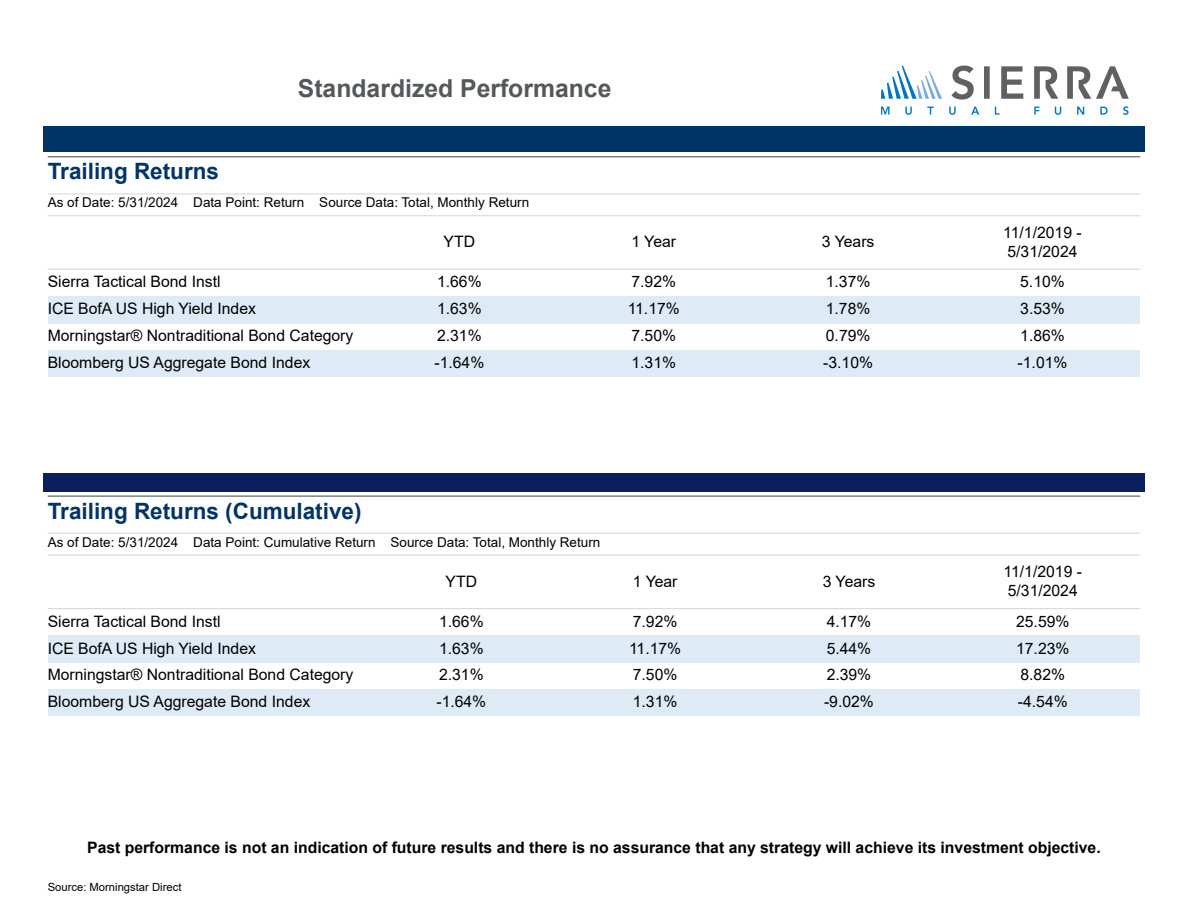
<style>
.page{position:relative;width:1188px;height:918px;background:#fff}
.page>*{position:absolute;margin:0;border:0;box-sizing:border-box;transform-origin:0 0}
.t1{font:700 24.75px "Arial";color:#54585a}
.t2{font:700 22.5px "Arial";color:#036}
.t3{font:15.75px/26.8px "Arial";color:#000}
.t4{font:700 15.75px "Arial";color:#000}
.t5{font:13.5px "Arial";color:#000}
.t6{font:11.25px "Arial";color:#000}
</style>
<div class="page">
<svg style="left:880px;top:65px;width:249px;height:50px"></svg>
<div style="left:43px;top:126px;width:1102px;height:26px;background:#036"></div>
<hr style="left:48px;top:156px;width:1092px;height:1px;background:#54585a">
<hr style="left:48px;top:193px;width:1092px;height:1px;background:#d9d9d9">
<hr style="left:48px;top:215px;width:1092px;height:1px;background:#d9d9d9">
<div style="left:48px;top:296px;width:1092px;height:28px;background:#deebf6"></div>
<div style="left:48px;top:350px;width:1092px;height:27px;background:#deebf6"></div>
<hr style="left:48px;top:269px;width:1092px;height:1px;background:#d9d9d9">
<hr style="left:48px;top:496px;width:1092px;height:1px;background:#54585a">
<hr style="left:48px;top:533px;width:1092px;height:1px;background:#d9d9d9">
<hr style="left:48px;top:555px;width:1092px;height:1px;background:#d9d9d9">
<div style="left:48px;top:636px;width:1092px;height:27px;background:#deebf6"></div>
<div style="left:48px;top:689px;width:1092px;height:27px;background:#deebf6"></div>
<hr style="left:48px;top:608px;width:1092px;height:1px;background:#d9d9d9">
<div style="left:43px;top:473px;width:1102px;height:19px;background:#0a1e60"></div>
<h1 class="t1" style="left:298px;top:71px;width:315px">Standardized Performance</h1>
<h2 class="t2" style="left:48px;top:156px;width:173px">Trailing Returns</h2>
<p class="t5" style="left:48px;top:193px;width:483px">As of Date: 5/31/2024 Data Point: Return Source Data: Total, Monthly Return</p>
<p class="t3" style="left:444px;top:228px;width:33px">YTD</p>
<p class="t3" style="left:631px;top:228px;width:46px">1 Year</p>
<p class="t3" style="left:822px;top:228px;width:54px">3 Years</p>
<p class="t3" style="left:1003px;top:223px;width:80px;line-height:18.9px">11/1/2019 -<br>5/31/2024</p>
<p class="t3" style="left:48px;top:268px;width:307px">Sierra Tactical Bond Instl<br>ICE BofA US High Yield Index Morningstar® Nontraditional Bond Category Bloomberg US Aggregate Bond Index</p>
<p class="t3" style="left:437px;top:268px;width:46px">1.66%</p>
<p class="t3" style="left:631px;top:268px;width:46px">7.92%</p>
<p class="t3" style="left:826px;top:268px;width:46px">1.37%</p>
<p class="t3" style="left:1020px;top:268px;width:46px">5.10%</p>
<p class="t3" style="left:437px;top:295px;width:46px">1.63%</p>
<p class="t3" style="left:628px;top:295px;width:54px">11.17%</p>
<p class="t3" style="left:826px;top:295px;width:46px">1.78%</p>
<p class="t3" style="left:1020px;top:295px;width:46px">3.53%</p>
<p class="t3" style="left:437px;top:322px;width:46px">2.31%</p>
<p class="t3" style="left:631px;top:322px;width:46px">7.50%</p>
<p class="t3" style="left:826px;top:322px;width:46px">0.79%</p>
<p class="t3" style="left:1020px;top:322px;width:46px">1.86%</p>
<p class="t3" style="left:434px;top:349px;width:51px">-1.64%</p>
<p class="t3" style="left:631px;top:349px;width:46px">1.31%</p>
<p class="t3" style="left:823px;top:349px;width:51px">-3.10%</p>
<p class="t3" style="left:1018px;top:349px;width:51px">-1.01%</p>
<h2 class="t2" style="left:48px;top:495px;width:315px">Trailing Returns (Cumulative)</h2>
<p class="t5" style="left:48px;top:532px;width:554px">As of Date: 5/31/2024 Data Point: Cumulative Return Source Data: Total, Monthly Return</p>
<p class="t3" style="left:446px;top:568px;width:33px">YTD</p>
<p class="t3" style="left:633px;top:568px;width:46px">1 Year</p>
<p class="t3" style="left:823px;top:568px;width:54px">3 Years</p>
<p class="t3" style="left:1004px;top:562px;width:80px;line-height:18.9px">11/1/2019 -<br>5/31/2024</p>
<p class="t3" style="left:48px;top:608px;width:307px">Sierra Tactical Bond Instl<br>ICE BofA US High Yield Index Morningstar® Nontraditional Bond Category Bloomberg US Aggregate Bond Index</p>
<p class="t3" style="left:439px;top:608px;width:46px">1.66%</p>
<p class="t3" style="left:633px;top:608px;width:46px">7.92%</p>
<p class="t3" style="left:827px;top:608px;width:46px">4.17%</p>
<p class="t3" style="left:1016px;top:608px;width:55px">25.59%</p>
<p class="t3" style="left:439px;top:634px;width:46px">1.63%</p>
<p class="t3" style="left:629px;top:634px;width:54px">11.17%</p>
<p class="t3" style="left:827px;top:634px;width:46px">5.44%</p>
<p class="t3" style="left:1016px;top:634px;width:55px">17.23%</p>
<p class="t3" style="left:439px;top:661px;width:46px">2.31%</p>
<p class="t3" style="left:633px;top:661px;width:46px">7.50%</p>
<p class="t3" style="left:827px;top:661px;width:46px">2.39%</p>
<p class="t3" style="left:1020px;top:661px;width:46px">8.82%</p>
<p class="t3" style="left:436px;top:688px;width:51px">-1.64%</p>
<p class="t3" style="left:633px;top:688px;width:46px">1.31%</p>
<p class="t3" style="left:824px;top:688px;width:51px">-9.02%</p>
<p class="t3" style="left:1018px;top:688px;width:51px">-4.54%</p>
<p class="t4" style="left:87px;top:836px;width:1015px">Past performance is not an indication of future results and there is no assurance that any strategy will achieve its investment objective.</p>
<p class="t6" style="left:48px;top:879px;width:135px">Source: Morningstar Direct</p>
</div>
